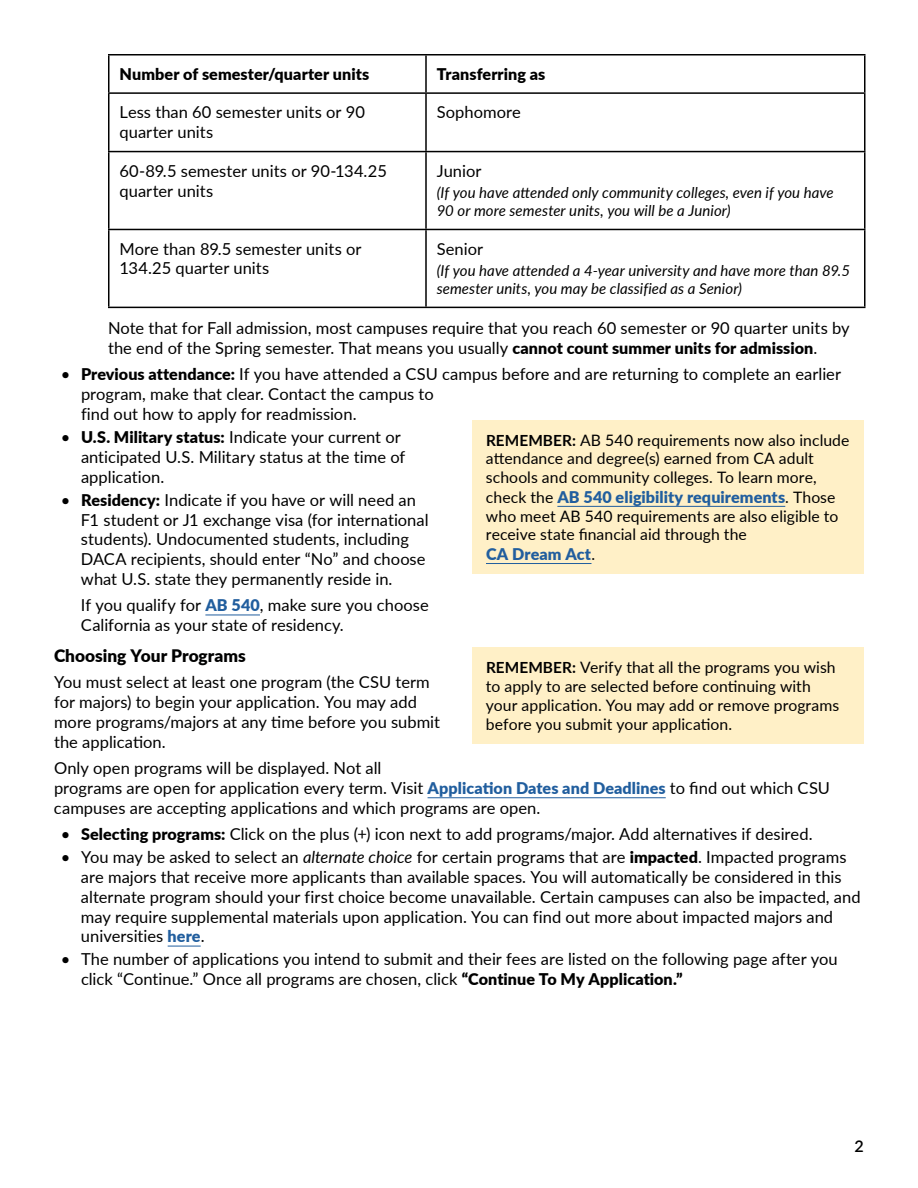
<style>
.page{position:relative;width:918px;height:1188px;background:#fff}
.page>*{position:absolute;margin:0;border:0;box-sizing:border-box;transform-origin:0 0}
.t1{font:900 17.25px "Lato";color:#000101}
.Bullet_-_Level_2__continued{font:16.5px/19.8px "Lato";color:#000}
.Bullet_-_Level_1__continued{font:16.5px/19.8px "Lato";color:#000}
.Story_Body_Paragraph{font:900 16.2px "Lato";letter-spacing:.005em;color:#215e9e}
.t2{font:900 16.2px "Lato";letter-spacing:.005em;color:#000}
.t3{font:600 16.2px "Lato";color:#000}
.Story_Body_Paragraph-2{font:15.75px/18.9px "Lato";letter-spacing:.005em;color:#000}
.t4{font:italic 15px/18px "Lato";letter-spacing:.005em;color:#000}
.s1{font-weight:900;font-size:16.2px}
.s2{font-weight:900;font-size:16.2px;color:#215e9e}
.s3{font-style:italic}
.s4{font-weight:700;font-size:15.3px}
.s5{font-weight:400;font-size:15.75px;color:#000}
</style>
<div class="page">
<hr style="left:205px;top:615px;width:55px;height:1px;background:#215e9e">
<hr style="left:428px;top:797px;width:238px;height:1px;background:#215e9e">
<hr style="left:168px;top:946px;width:33px;height:1px;background:#215e9e">
<hr style="left:425px;top:55px;width:2px;height:37px;background:#000">
<hr style="left:425px;top:94px;width:2px;height:57px;background:#000">
<hr style="left:425px;top:152px;width:2px;height:77px;background:#000">
<hr style="left:425px;top:230px;width:2px;height:77px;background:#000">
<hr style="left:108px;top:54px;width:318px;height:2px;background:#000">
<hr style="left:108px;top:55px;width:2px;height:37px;background:#000">
<hr style="left:426px;top:54px;width:440px;height:2px;background:#000">
<hr style="left:864px;top:55px;width:2px;height:37px;background:#000">
<hr style="left:108px;top:92px;width:318px;height:2px;background:#000">
<hr style="left:108px;top:94px;width:2px;height:57px;background:#000">
<hr style="left:426px;top:92px;width:440px;height:2px;background:#000">
<hr style="left:864px;top:94px;width:2px;height:57px;background:#000">
<hr style="left:108px;top:151px;width:318px;height:1px;background:#000">
<hr style="left:108px;top:152px;width:2px;height:77px;background:#000">
<hr style="left:426px;top:151px;width:440px;height:1px;background:#000">
<hr style="left:864px;top:152px;width:2px;height:77px;background:#000">
<hr style="left:108px;top:229px;width:318px;height:1px;background:#000">
<hr style="left:108px;top:230px;width:2px;height:77px;background:#000">
<hr style="left:426px;top:229px;width:440px;height:1px;background:#000">
<hr style="left:864px;top:230px;width:2px;height:77px;background:#000">
<hr style="left:108px;top:307px;width:318px;height:1px;background:#000">
<hr style="left:426px;top:307px;width:440px;height:1px;background:#000">
<div style="left:472px;top:420px;width:392px;height:154px;background:#fff0c7"></div>
<hr style="left:557px;top:506px;width:228px;height:1px;background:#215e9e">
<hr style="left:486px;top:563px;width:106px;height:1px;background:#215e9e">
<div style="left:472px;top:648px;width:392px;height:96px;background:#fff0c7"></div>
<p class="t2" style="left:120px;top:62px;width:251px">Number of semester/quarter units</p>
<p class="t2" style="left:437px;top:62px;width:110px">Transferring as</p>
<p class="Bullet_-_Level_2__continued" style="left:120px;top:102px;width:247px">Less than 60 semester units or 90 quarter units</p>
<p class="Bullet_-_Level_2__continued" style="left:437px;top:102px;width:86px">Sophomore</p>
<p class="Bullet_-_Level_2__continued" style="left:120px;top:160px;width:269px">60-89.5 semester units or 90-134.25 quarter units</p>
<p class="Bullet_-_Level_2__continued" style="left:437px;top:160px;width:46px">Junior</p>
<p class="t4" style="left:437px;top:183px;width:398px">(If you have attended only community colleges, even if you have<br>90 or more semester units, you will be a Junior)</p>
<p class="Bullet_-_Level_2__continued" style="left:120px;top:238px;width:243px">More than 89.5 semester units or<br>134.25 quarter units</p>
<p class="Bullet_-_Level_2__continued" style="left:437px;top:238px;width:48px">Senior</p>
<p class="t4" style="left:437px;top:261px;width:415px">(If you have attended a 4-year university and have more than 89.5 semester units, you may be classified as a Senior)</p>
<p class="Bullet_-_Level_2__continued" style="left:108px;top:318px;width:743px">Note that for Fall admission, most campuses require that you reach 60 semester or 90 quarter units by the end of the Spring semester. That means you usually <span class="s1">cannot count summer units for admission</span>.</p>
<p class="Bullet_-_Level_2__continued" style="left:81px;top:364px;width:762px;text-indent:-20px">• <span class="s1">Previous attendance:</span> If you have attended a CSU campus before and are returning to complete an earlier program, make that clear. Contact the campus to<br>find out how to apply for readmission.</p>
<p class="Bullet_-_Level_2__continued" style="left:81px;top:427px;width:326px;text-indent:-20px">• <span class="s1">U.S. Military status:</span> Indicate your current or anticipated U.S. Military status at the time of application.</p>
<p class="Bullet_-_Level_2__continued" style="left:81px;top:489px;width:349px;text-indent:-20px">• <span class="s1">Residency:</span> Indicate if you have or will need an F1 student or J1 exchange visa (for international students). Undocumented students, including DACA recipients, should enter “No” and choose what U.S. state they permanently reside in.</p>
<p class="Bullet_-_Level_1__continued" style="left:81px;top:595px;width:349px">If you qualify for <span class="s2">AB 540</span>, make sure you choose<br>California as your state of residency.</p>
<h3 class="t1" style="left:54px;top:642px;width:193px">Choosing Your Programs</h3>
<p class="Bullet_-_Level_2__continued" style="left:54px;top:672px;width:388px">You must select at least one program (the CSU term for majors) to begin your application. You may add more programs/majors at any time before you submit the application.</p>
<p class="Bullet_-_Level_2__continued" style="left:54px;top:758px;width:778px">Only open programs will be displayed. Not all<br>programs are open for application every term. Visit <span class="s2">Application Dates and Deadlines</span> to find out which CSU campuses are accepting applications and which programs are open.</p>
<p class="Bullet_-_Level_2__continued" style="left:61px;top:824px;width:753px">• <span class="s1">Selecting programs:</span> Click on the plus (+) icon next to add programs/major. Add alternatives if desired.</p>
<p class="Bullet_-_Level_2__continued" style="left:81px;top:847px;width:781px;text-indent:-20px">• You may be asked to select an <span class="s3">alternate choice</span> for certain programs that are <span class="s1">impacted</span>. Impacted programs are majors that receive more applicants than available spaces. You will automatically be considered in this alternate program should your first choice become unavailable. Certain campuses can also be impacted, and may require supplemental materials upon application. You can find out more about impacted majors and universities <span class="s2">here</span>.</p>
<p class="Bullet_-_Level_2__continued" style="left:81px;top:949px;width:758px;text-indent:-20px">• The number of applications you intend to submit and their fees are listed on the following page after you click “Continue.” Once all programs are chosen, click <span class="s1">“Continue To My Application.”</span></p>
<p class="Story_Body_Paragraph-2" style="left:486px;top:430px;width:365px"><span class="s4">REMEMBER:</span> AB 540 requirements now also include attendance and degree(s) earned from CA adult schools and community colleges. To learn more,</p>
<p class="Story_Body_Paragraph" style="left:486px;top:485px;width:351px"><span class="s5">check the</span> AB 540 eligibility requirements<span class="s5">. Those</span></p>
<p class="Story_Body_Paragraph-2" style="left:486px;top:506px;width:354px">who meet AB 540 requirements are also eligible to receive state financial aid through the</p>
<p class="Story_Body_Paragraph" style="left:486px;top:542px;width:111px">CA Dream Act<span class="s5">.</span></p>
<p class="Story_Body_Paragraph-2" style="left:486px;top:658px;width:355px"><span class="s4">REMEMBER:</span> Verify that all the programs you wish to apply to are selected before continuing with your application. You may add or remove programs before you submit your application.</p>
<p class="t3" style="left:855px;top:1134px;width:11px">2</p>
</div>
